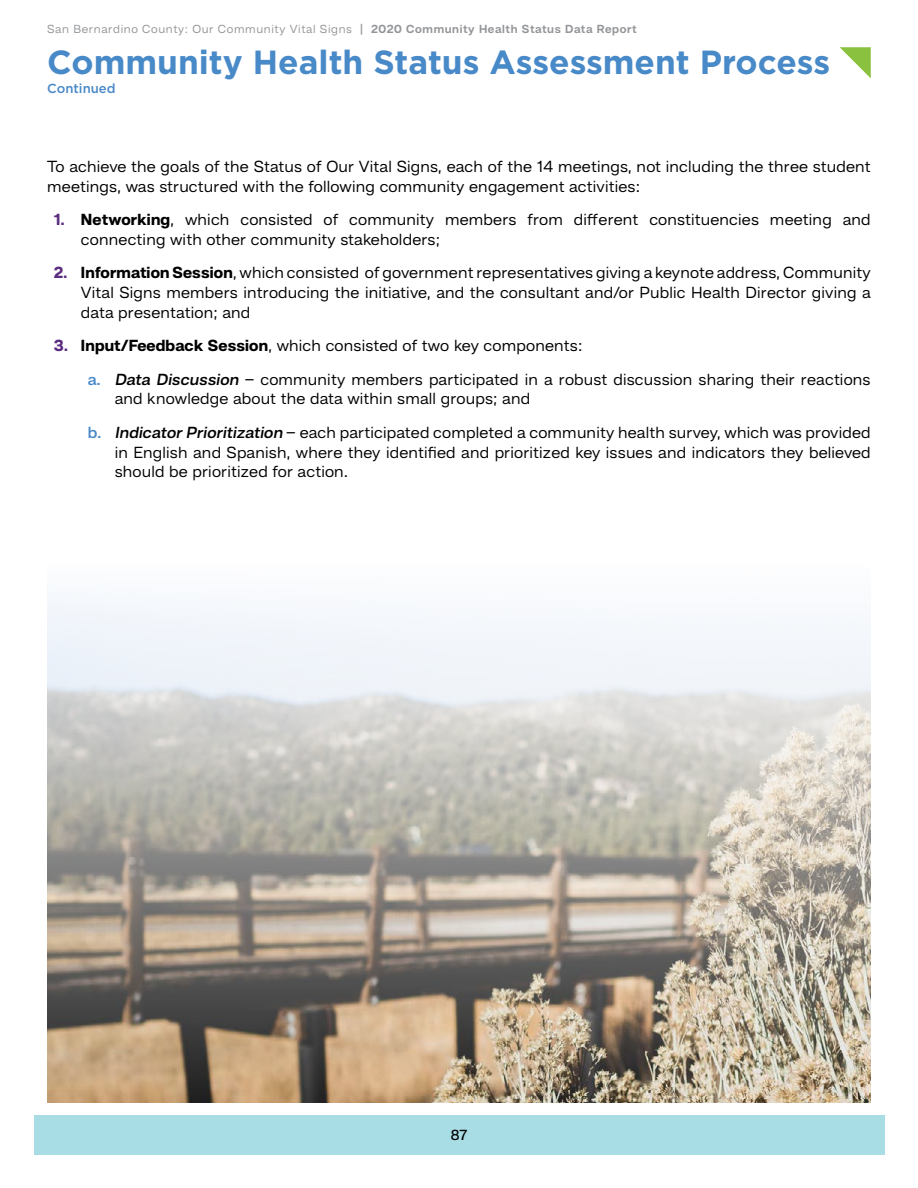
<style>
.page{position:relative;width:918px;height:1188px;background:#fff}
.page>*{position:absolute;margin:0;border:0;box-sizing:border-box;transform-origin:0 0}
.t1{font:700 33.45px "Gotham";color:#4889c8}
.t2{font:16.5px/19.8px "Hando";letter-spacing:.01em;color:#000}
.t3{font:500 15px "Hando";color:#000}
.t4{font:500 13.2px "Gotham";color:#4889c8}
.t5{font:12px "Hando";letter-spacing:.05em;color:#939598}
.s1{font-weight:500}
.s2{font-weight:700}
.s3{font-weight:800;color:#5b2c80}
.s4{font-weight:800}
.s5{font-weight:600;color:#4889c8}
.s6{font-weight:600;font-style:italic}
</style>
<div class="page">
<div style="left:34px;top:1115px;width:850px;height:40px;background:#a8dde6"></div>
<svg style="left:840px;top:47px;width:31px;height:31px"></svg>
<img style="left:47px;top:598px;width:824px;height:505px">
<p class="t5" style="left:47px;top:21px;width:591px">San Bernardino County: Our Community Vital Signs <span class="s1">|</span> <span class="s2">2020 Community Health Status Data Report</span></p>
<h1 class="t1" style="left:47px;top:40px;width:784px">Community Health Status Assessment Process</h1>
<p class="t4" style="left:47px;top:80px;width:70px">Continued</p>
<p class="t2" style="left:47px;top:156px;width:825px">To achieve the goals of the Status of Our Vital Signs, each of the 14 meetings, not including the three student meetings, was structured with the following community engagement activities:</p>
<p class="t2" style="left:81px;top:209px;width:791px;text-indent:-27px"><span class="s3">1.</span> <span class="s4">Networking</span>, which consisted of community members from different constituencies meeting and connecting with other community stakeholders;</p>
<p class="t2" style="left:81px;top:263px;width:791px;text-align:justify;text-indent:-27px"><span class="s3">2.</span> <span class="s4">Information Session</span>, which consisted of government representatives giving a keynote address, Community Vital Signs members introducing the initiative, and the consultant and/or Public Health Director giving a data presentation; and</p>
<p class="t2" style="left:88px;top:329px;width:784px;line-height:33.3px;text-indent:-34px"><span class="s3">3.</span> <span class="s4">Input/Feedback Session</span>, which consisted of two key components:<br><span class="s5">a.</span> <span class="s6">Data Discussion</span> – community members participated in a robust discussion sharing their reactions</p>
<p class="t2" style="left:88px;top:382px;width:784px;line-height:33.3px;text-indent:27px">and knowledge about the data within small groups; and<br><span class="s5">b.</span> <span class="s6">Indicator Prioritization</span> – each participated completed a community health survey, which was provided</p>
<p class="t2" style="left:115px;top:442px;width:758px">in English and Spanish, where they identified and prioritized key issues and indicators they believed should be prioritized for action.</p>
<p class="t3" style="left:451px;top:1126px;width:18px">87</p>
</div>
